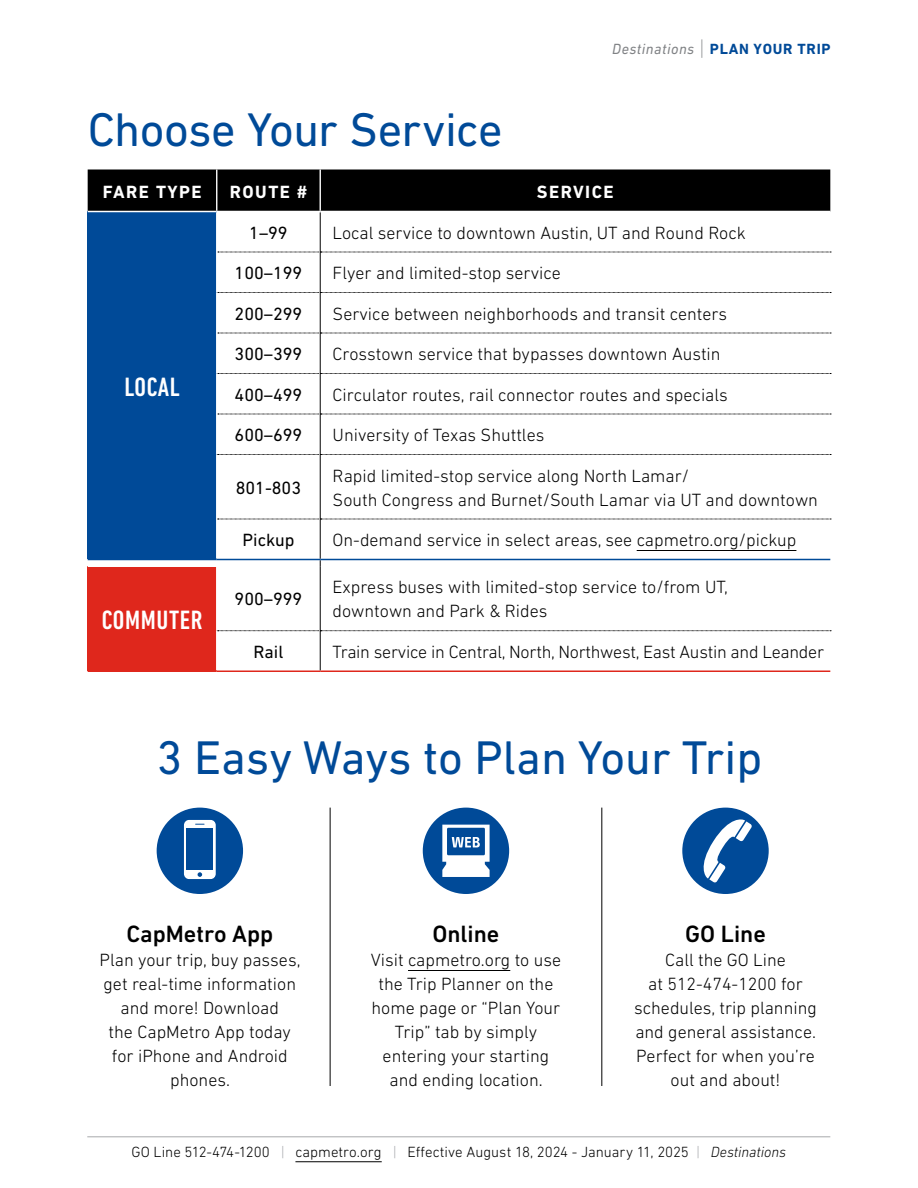
<style>
.page{position:relative;width:918px;height:1188px;background:#fff}
.page>*{position:absolute;margin:0;border:0;box-sizing:border-box;transform-origin:0 0}
.Subhead{font:48px "DIN Next LT Pro";letter-spacing:-.005em;color:#004a98}
.Table_Text{font:500 condensed 27px "DIN Next LT Pro";letter-spacing:.025em;color:#fff}
.Subhead_2__no_rule{font:500 24px "DIN Next LT Pro";color:#000}
.Table_Text-2{font:300 18px/24px "DIN Next LT Pro";color:#000}
.Body_Copy{font:300 18px/24px "DIN Next LT Pro";color:#000;text-align:center}
.Table_Text-3{font:18px "DIN Next LT Pro";color:#000}
.Body_Copy-2{font:700 18px "DIN Next LT Pro";letter-spacing:.08em;color:#fff}
.t1{font:300 15px "DIN Next LT Pro";letter-spacing:-.005em;color:#000}
.Body_Copy-3{font:italic 15px "DIN Next LT Pro";letter-spacing:.03em;color:#808285}
.s1{font-weight:300;font-style:normal;font-size:22.5px}
.s2{font-weight:700;font-style:normal;color:#004a98}
.s3{font-style:italic;color:#a7a9ac}
.s4{font-style:italic}
</style>
<div class="page">
<hr style="left:87px;top:1137px;width:743px;height:1px;background:#a7a9ac">
<hr style="left:295px;top:1161px;width:87px;height:1px;background:#000">
<div style="left:88px;top:170px;width:742px;height:41px;background:#000"></div>
<div style="left:88px;top:212px;width:129px;height:348px;background:#004a98"></div>
<div style="left:88px;top:566px;width:129px;height:105px;background:#df271c"></div>
<hr style="left:320px;top:212px;width:1px;height:40px;background:#000">
<hr style="left:320px;top:252px;width:1px;height:40px;background:#000">
<hr style="left:320px;top:293px;width:1px;height:40px;background:#000">
<hr style="left:320px;top:333px;width:1px;height:40px;background:#000">
<hr style="left:320px;top:374px;width:1px;height:40px;background:#000">
<hr style="left:320px;top:414px;width:1px;height:40px;background:#000">
<hr style="left:320px;top:455px;width:1px;height:64px;background:#000">
<hr style="left:320px;top:519px;width:1px;height:40px;background:#000">
<hr style="left:320px;top:566px;width:1px;height:65px;background:#000">
<hr style="left:320px;top:631px;width:1px;height:39px;background:#000">
<hr style="left:216px;top:170px;width:1px;height:41px;background:#fff">
<hr style="left:320px;top:170px;width:1px;height:41px;background:#fff">
<hr style="left:88px;top:566px;width:129px;height:1px;background:#fff">
<hr style="left:216px;top:567px;width:1px;height:64px;background:#fff">
<hr style="left:216px;top:631px;width:1px;height:39px;background:#fff">
<hr style="left:88px;top:670px;width:129px;height:2px;background:#df271c">
<hr style="left:217px;top:670px;width:103px;height:2px;background:#df271c">
<hr style="left:320px;top:670px;width:510px;height:2px;background:#df271c">
<svg style="left:218px;top:252px;width:613px;height:1px"></svg>
<svg style="left:218px;top:292px;width:613px;height:1px"></svg>
<svg style="left:218px;top:333px;width:613px;height:1px"></svg>
<svg style="left:218px;top:373px;width:613px;height:1px"></svg>
<svg style="left:218px;top:414px;width:613px;height:1px"></svg>
<svg style="left:218px;top:630px;width:613px;height:1px"></svg>
<hr style="left:216px;top:212px;width:1px;height:40px;background:#fff">
<hr style="left:216px;top:252px;width:1px;height:40px;background:#fff">
<hr style="left:216px;top:292px;width:1px;height:41px;background:#fff">
<hr style="left:216px;top:333px;width:1px;height:41px;background:#fff">
<hr style="left:216px;top:374px;width:1px;height:40px;background:#fff">
<hr style="left:216px;top:414px;width:1px;height:40px;background:#fff">
<hr style="left:216px;top:454px;width:1px;height:65px;background:#fff">
<hr style="left:216px;top:519px;width:1px;height:40px;background:#fff">
<hr style="left:217px;top:559px;width:103px;height:1px;background:#004a98">
<hr style="left:320px;top:559px;width:510px;height:1px;background:#004a98">
<svg style="left:218px;top:454px;width:613px;height:1px"></svg>
<svg style="left:218px;top:519px;width:613px;height:1px"></svg>
<hr style="left:637px;top:550px;width:159px;height:1px;background:#000">
<hr style="left:408px;top:970px;width:102px;height:1px;background:#000">
<div style="left:423px;top:808px;width:86px;height:86px;background:#004a98;border-radius:50%"></div>
<svg style="left:442px;top:825px;width:48px;height:52px"></svg>
<div style="left:682px;top:808px;width:87px;height:86px;background:#004a98;border-radius:50%"></div>
<svg style="left:697px;top:816px;width:55px;height:67px"></svg>
<hr style="left:330px;top:808px;width:1px;height:278px;background:#000">
<hr style="left:602px;top:808px;width:1px;height:278px;background:#000">
<div style="left:157px;top:808px;width:86px;height:86px;background:#004a98;border-radius:50%"></div>
<div style="left:184px;top:820px;width:32px;height:59px;background:#fff;border-radius:5px"></div>
<div style="left:187px;top:828px;width:26px;height:42px;background:#004a98"></div>
<svg style="left:198px;top:872px;width:4px;height:5px"></svg>
<p class="Body_Copy-3" style="left:612px;top:40px;width:220px">Destinations <span class="s1">|</span> <span class="s2">PLAN YOUR TRIP</span></p>
<p class="Subhead" style="left:88px;top:101px;width:416px">Choose Your Service</p>
<p class="Body_Copy-2" style="left:103px;top:181px;width:100px">FARE TYPE</p>
<p class="Body_Copy-2" style="left:230px;top:181px;width:79px">ROUTE #</p>
<p class="Body_Copy-2" style="left:537px;top:181px;width:78px">SERVICE</p>
<p class="Table_Text" style="left:125px;top:371px;width:57px">LOCAL</p>
<p class="Table_Text" style="left:102px;top:605px;width:103px">COMMUTER</p>
<p class="Table_Text-3" style="left:249px;top:222px;width:40px">1–99</p>
<p class="Table_Text-2" style="left:333px;top:220px;width:415px">Local service to downtown Austin, UT and Round Rock</p>
<p class="Table_Text-3" style="left:235px;top:262px;width:69px">100–199</p>
<p class="Table_Text-2" style="left:333px;top:261px;width:230px">Flyer and limited-stop service</p>
<p class="Table_Text-3" style="left:235px;top:303px;width:69px">200–299</p>
<p class="Table_Text-2" style="left:333px;top:301px;width:396px">Service between neighborhoods and transit centers</p>
<p class="Table_Text-3" style="left:235px;top:343px;width:69px">300–399</p>
<p class="Table_Text-2" style="left:333px;top:342px;width:390px">Crosstown service that bypasses downtown Austin</p>
<p class="Table_Text-3" style="left:235px;top:384px;width:69px">400–499</p>
<p class="Table_Text-2" style="left:333px;top:382px;width:397px">Circulator routes, rail connector routes and specials</p>
<p class="Table_Text-3" style="left:235px;top:424px;width:69px">600–699</p>
<p class="Table_Text-2" style="left:333px;top:423px;width:213px">University of Texas Shuttles</p>
<p class="Table_Text-3" style="left:236px;top:477px;width:67px">801-803</p>
<p class="Table_Text-2" style="left:333px;top:463px;width:487px">Rapid limited-stop service along North Lamar/<br>South Congress and Burnet/South Lamar via UT and downtown</p>
<p class="Table_Text-3" style="left:243px;top:529px;width:53px">Pickup</p>
<p class="Table_Text-2" style="left:333px;top:528px;width:465px">On-demand service in select areas, see capmetro.org/pickup</p>
<p class="Table_Text-3" style="left:235px;top:589px;width:69px">900–999</p>
<p class="Table_Text-2" style="left:333px;top:575px;width:397px">Express buses with limited-stop service to/from UT, downtown and Park &amp; Rides</p>
<p class="Table_Text-3" style="left:254px;top:641px;width:31px">Rail</p>
<p class="Table_Text-2" style="left:333px;top:639px;width:493px">Train service in Central, North, Northwest, East Austin and Leander</p>
<p class="Subhead" style="left:156px;top:730px;width:607px">3 Easy Ways to Plan Your Trip</p>
<p class="Subhead_2__no_rule" style="left:126px;top:920px;width:148px">CapMetro App</p>
<p class="Body_Copy" style="left:100px;top:948px;width:202px">Plan your trip, buy passes, get real-time information and more! Download<br>the CapMetro App today for iPhone and Android phones.</p>
<p class="Subhead_2__no_rule" style="left:432px;top:920px;width:69px">Online</p>
<p class="Body_Copy" style="left:371px;top:948px;width:192px">Visit capmetro.org to use the Trip Planner on the home page or “Plan Your<br>Trip” tab by simply entering your starting and ending location.</p>
<p class="Subhead_2__no_rule" style="left:685px;top:920px;width:82px">GO Line</p>
<p class="Body_Copy" style="left:634px;top:948px;width:184px">Call the GO Line<br>at 512-474-1200 for schedules, trip planning and general assistance.<br>Perfect for when you’re out and about!</p>
<p class="t1" style="left:132px;top:1144px;width:656px">GO Line 512-474-1200 <span class="s3">|</span> capmetro.org <span class="s3">|</span> Effective August 18, 2024 - January 11, 2025 <span class="s3">|</span> <span class="s4">Destinations</span></p>
</div>
